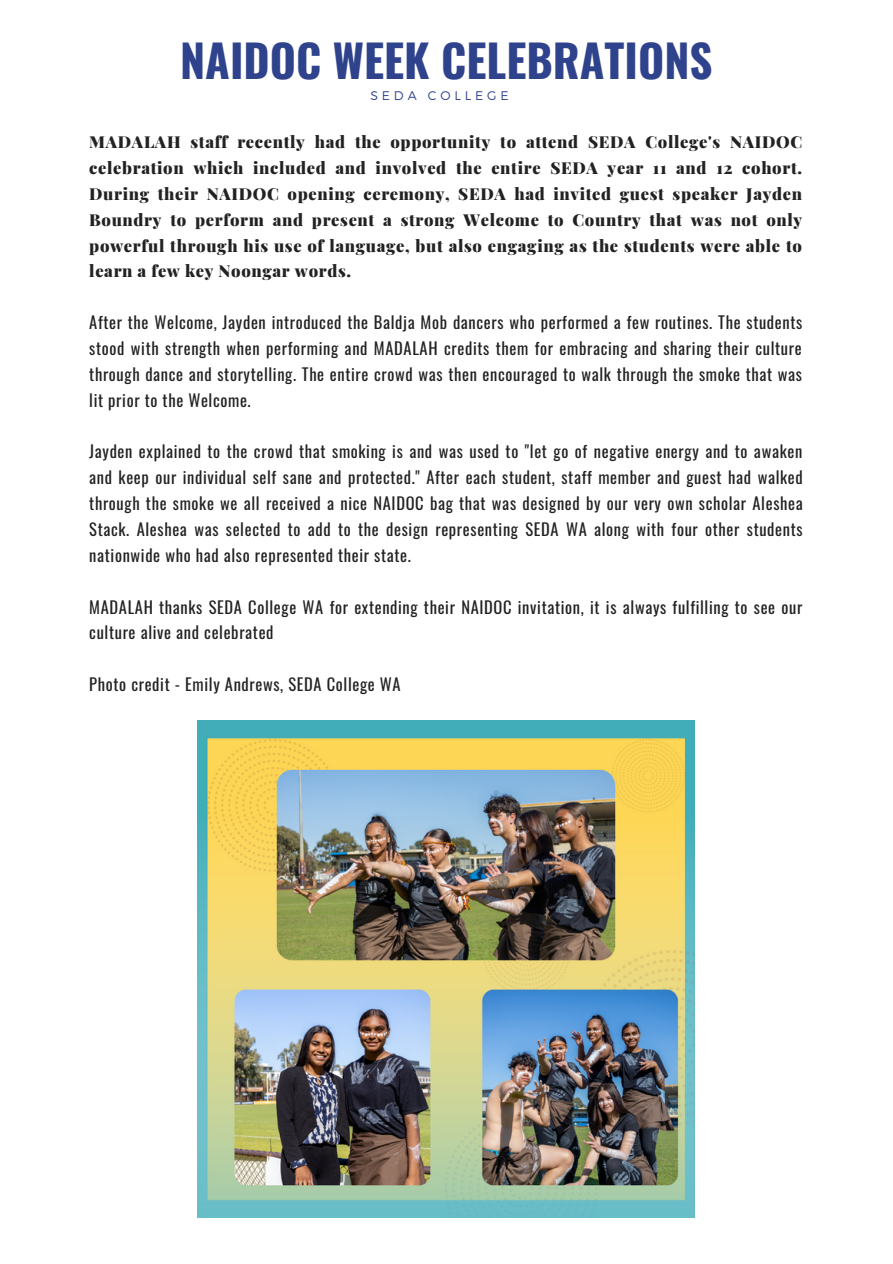
<style>
.page{position:relative;width:893px;height:1264px;background:#fff}
.page>*{position:absolute;margin:0;border:0;box-sizing:border-box;transform-origin:0 0}
.t1{font:700 44.85px "Oswald";color:#2f438c}
.t2{font:16.5px/25.8px "Oswald";letter-spacing:.04em;color:#222;text-align:justify}
.t3{font:900 16.5px/25.8px "Playfair Display";letter-spacing:.04em;color:#222;text-align:justify}
.t4{font:300 12.45px "Montserrat";letter-spacing:.31em;color:#2f438c}
</style>
<div class="page">
<img style="left:197px;top:720px;width:497px;height:497px">
<h1 class="t1" style="left:180px;top:25px;width:534px">NAIDOC WEEK CELEBRATIONS</h1>
<p class="t4" style="left:370px;top:88px;width:140px">SEDA COLLEGE</p>
<p class="t3" style="left:89px;top:128px;width:714px">MADALAH staff recently had the opportunity to attend SEDA College's NAIDOC celebration which included and involved the entire SEDA year 11 and 12 cohort.<br>During their NAIDOC opening ceremony, SEDA had invited guest speaker Jayden Boundry to perform and present a strong Welcome to Country that was not only powerful through his use of language, but also engaging as the students were able to learn a few key Noongar words.</p>
<p class="t2" style="left:89px;top:309px;width:714px">After the Welcome, Jayden introduced the Baldja Mob dancers who performed a few routines. The students stood with strength when performing and MADALAH credits them for embracing and sharing their culture through dance and storytelling. The entire crowd was then encouraged to walk through the smoke that was lit prior to the Welcome.</p>
<p class="t2" style="left:89px;top:438px;width:715px">Jayden explained to the crowd that smoking is and was used to "let go of negative energy and to awaken and keep our individual self sane and protected." After each student, staff member and guest had walked through the smoke we all received a nice NAIDOC bag that was designed by our very own scholar Aleshea Stack. Aleshea was selected to add to the design representing SEDA WA along with four other students nationwide who had also represented their state.</p>
<p class="t2" style="left:89px;top:593px;width:714px">MADALAH thanks SEDA College WA for extending their NAIDOC invitation, it is always fulfilling to see our culture alive and celebrated</p>
<p class="t2" style="left:89px;top:671px;width:313px">Photo credit - Emily Andrews, SEDA College WA</p>
</div>
